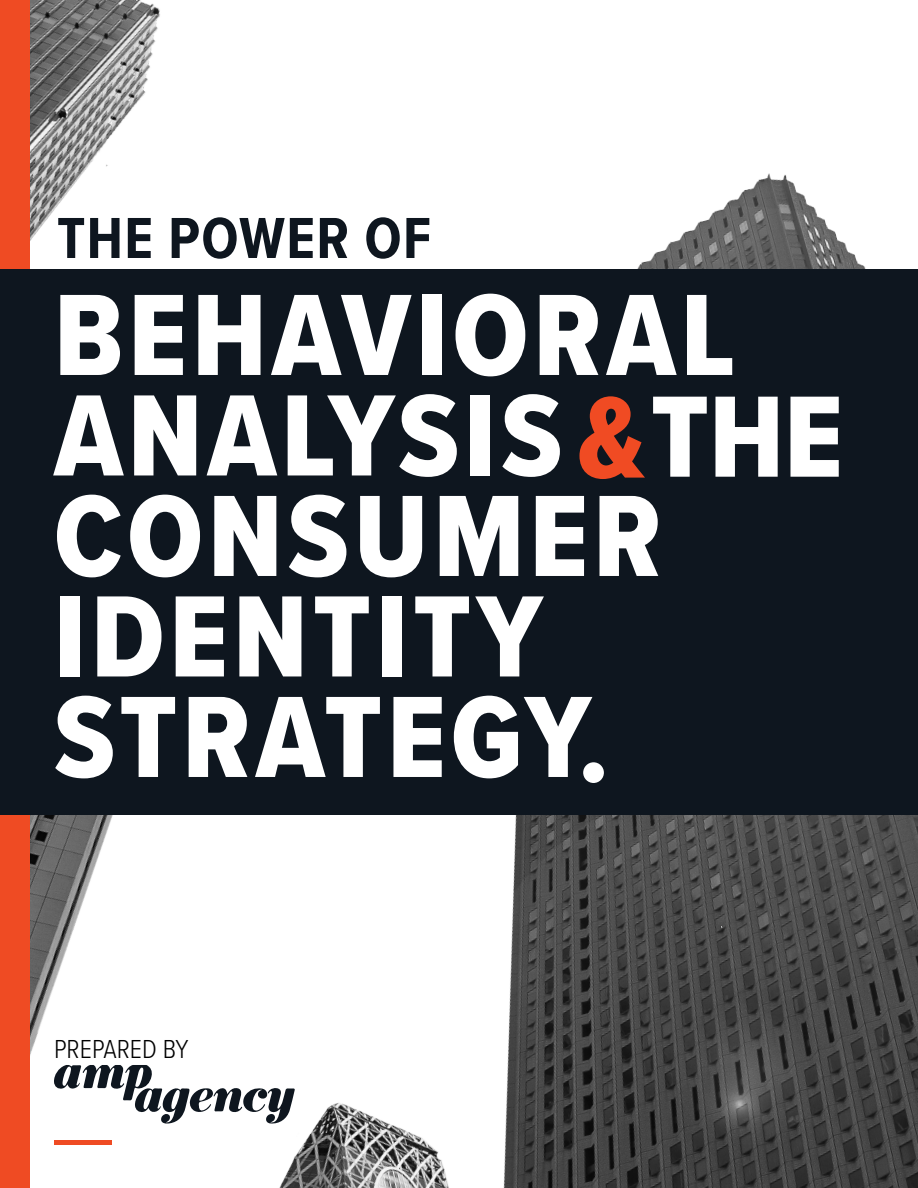
<style>
.page{position:relative;width:918px;height:1188px;background:#fff}
.page>*{position:absolute;margin:0;border:0;box-sizing:border-box;transform-origin:0 0}
.t1{font:120px/100.5px "Proxima Nova Cond Extrabld";letter-spacing:.04em;color:#fff}
.t2{font:700 60px "Proxima Nova Cond";letter-spacing:.02em;color:#0e161f}
.t3{font:300 27px "Proxima Nova Cond";color:#000}
.s1{color:#f04b23}
</style>
<div class="page">
<img style="left:29px;top:0;width:889px;height:1188px">
<div style="left:0;top:0;width:29px;height:1188px;background:#ef4b23"></div>
<div style="left:0;top:269px;width:918px;height:546px;background:#0e161f"></div>
<svg style="left:54px;top:1065px;width:241px;height:59px"></svg>
<div style="left:583px;top:762px;width:21px;height:21px;background:#fff;border-radius:50%"></div>
<hr style="left:54px;top:1140px;width:58px;height:4px;background:#ef4b23">
<p class="t2" style="left:57px;top:194px;width:376px">THE POWER OF</p>
<p class="t1" style="left:54px;top:283px;width:791px">BEHAVIORAL<br>ANALYSIS<span class="s1">&amp;</span>THE</p>
<p class="t1" style="left:54px;top:484px;width:609px">CONSUMER</p>
<p class="t1" style="left:54px;top:585px;width:490px">IDENTITY</p>
<p class="t1" style="left:54px;top:685px;width:539px">STRATEGY</p>
<p class="t3" style="left:54px;top:1029px;width:136px">PREPARED BY</p>
</div>
